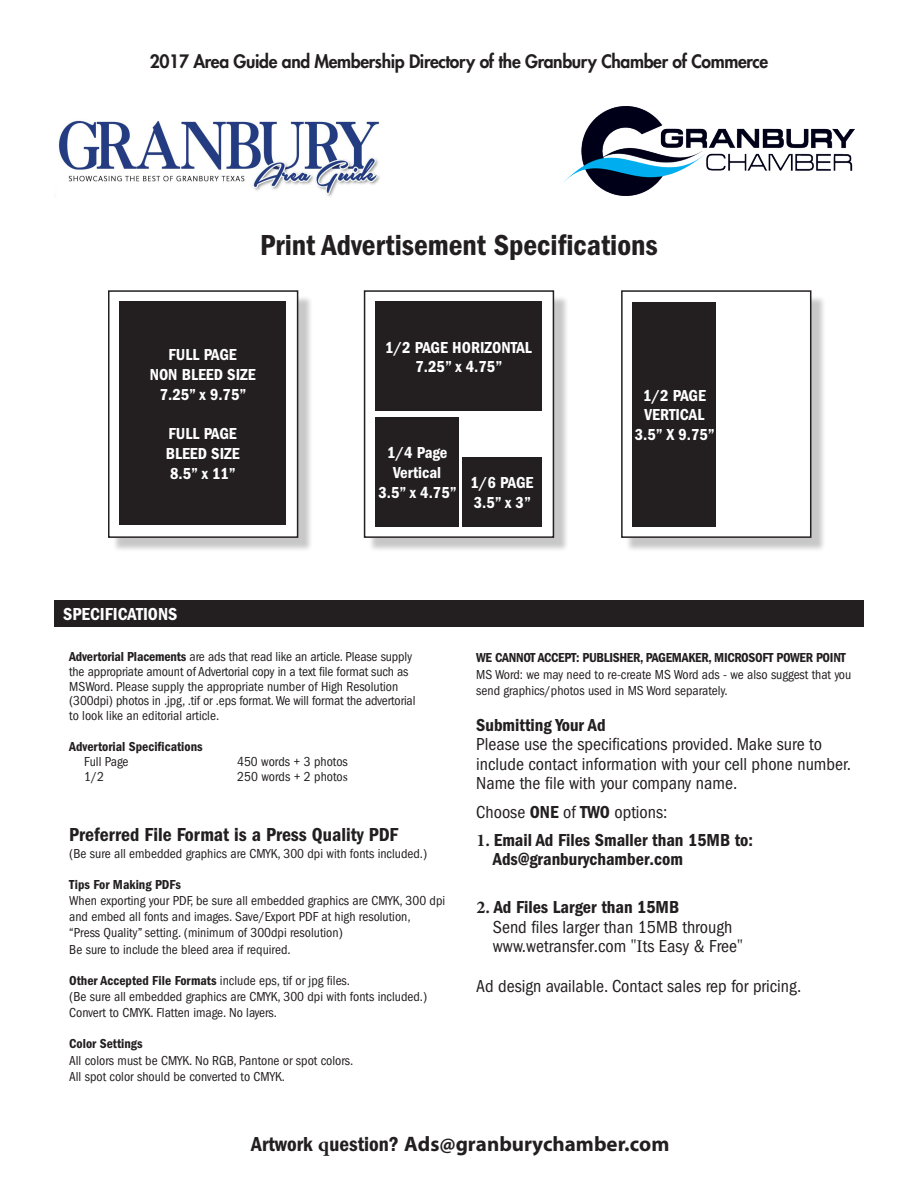
<style>
.page{position:relative;width:918px;height:1188px;background:#fff}
.page>*{position:absolute;margin:0;border:0;box-sizing:border-box;transform-origin:0 0}
.t1{font:600 condensed 30px "Franklin Gothic";color:#231f20}
.t2{font:700 21px "Myriad Pro";color:#231f20}
.t3{font:600 condensed 19.5px "Franklin Gothic";color:#231f20}
.t4{font:condensed 18px/19.5px "Franklin Gothic";color:#231f20}
.t5{font:600 condensed 18px/19px "Franklin Gothic";color:#231f20}
.t6{font:800 18px "Futura";letter-spacing:-.02em;color:#231f20}
.t7{font:600 condensed 18px "Franklin Gothic";color:#fff}
.t8{font:600 condensed 16.5px "Franklin Gothic";color:#fff}
.t9{font:condensed 13.5px/14.7px "Franklin Gothic";color:#231f20}
.t10{font:600 condensed 13.5px "Franklin Gothic";letter-spacing:-.01em;color:#231f20}
.s1{font-weight:600}
.s2{font-family:"Minion Pro";font-stretch:normal}
.s3{font-family:"Minion Pro";font-weight:700;font-stretch:normal}
.s4{font-family:"Franklin Gothic";font-weight:600;font-stretch:condensed}
.s5{font-family:"Minion Pro"}
</style>
<div class="page">
<div style="left:368px;top:295px;width:201px;height:257px;background:#231f20;opacity:.25"></div>
<div style="left:365px;top:291px;width:188px;height:246px;background:#fff"></div>
<div style="left:364px;top:290px;width:190px;height:248px;border:2px solid #231f20"></div>
<div style="left:54px;top:600px;width:810px;height:26px;background:#231f20"></div>
<img style="left:565px;top:106px;width:290px;height:89px">
<img style="left:58px;top:120px;width:322px;height:77px">
<div style="left:375px;top:302px;width:167px;height:109px;background:#231f20"></div>
<div style="left:113px;top:295px;width:200px;height:257px;background:#231f20;opacity:.25"></div>
<div style="left:109px;top:291px;width:189px;height:246px;background:#fff"></div>
<div style="left:108px;top:290px;width:190px;height:248px;border:2px solid #231f20"></div>
<div style="left:120px;top:302px;width:166px;height:223px;background:#231f20"></div>
<div style="left:375px;top:417px;width:84px;height:109px;background:#231f20"></div>
<div style="left:462px;top:457px;width:80px;height:69px;background:#231f20"></div>
<div style="left:626px;top:295px;width:200px;height:257px;background:#231f20;opacity:.25"></div>
<div style="left:622px;top:291px;width:189px;height:246px;background:#fff"></div>
<div style="left:621px;top:290px;width:190px;height:248px;border:2px solid #231f20"></div>
<div style="left:633px;top:302px;width:83px;height:225px;background:#231f20"></div>
<p class="t6" style="left:150px;top:50px;width:620px">2017 Area Guide and Membership Directory of the Granbury Chamber of Commerce</p>
<p class="t1" style="left:260px;top:228px;width:399px">Print Advertisement Specifications</p>
<p class="t8" style="left:169px;top:345px;width:70px">FULL PAGE</p>
<p class="t8" style="left:150px;top:365px;width:107px">NON BLEED SIZE</p>
<p class="t8" style="left:160px;top:385px;width:88px">7.25” x 9.75”</p>
<p class="t8" style="left:169px;top:425px;width:70px">FULL PAGE</p>
<p class="t8" style="left:166px;top:444px;width:75px">BLEED SIZE</p>
<p class="t8" style="left:170px;top:464px;width:67px">8.5” x 11”</p>
<p class="t8" style="left:385px;top:338px;width:148px">1/2 PAGE HORIZONTAL</p>
<p class="t8" style="left:416px;top:358px;width:88px">7.25” x 4.75”</p>
<p class="t8" style="left:387px;top:443px;width:62px">1/4 Page</p>
<p class="t8" style="left:393px;top:463px;width:50px">Vertical</p>
<p class="t8" style="left:378px;top:483px;width:80px">3.5” x 4.75”</p>
<p class="t8" style="left:471px;top:473px;width:64px">1/6 PAGE</p>
<p class="t8" style="left:474px;top:493px;width:59px">3.5” x 3”</p>
<p class="t8" style="left:643px;top:386px;width:64px">1/2 PAGE</p>
<p class="t8" style="left:645px;top:405px;width:61px">VERTICAL</p>
<p class="t8" style="left:635px;top:425px;width:82px">3.5” X 9.75”</p>
<p class="t7" style="left:63px;top:604px;width:116px">SPECIFICATIONS</p>
<p class="t9" style="left:69px;top:650px;width:344px"><span class="s1">Advertorial Placements</span> are ads that read like an article. Please supply the appropriate amount of Advertorial copy in a text file format such as</p>
<p class="t9" style="left:69px;top:679px;width:348px">MSWord. Please supply the appropriate number of High Resolution (300dpi) photos in .jpg, .tif or .eps format. We will format the advertorial to look like an editorial article.</p>
<p class="t10" style="left:69px;top:739px;width:135px">Advertorial Specifications</p>
<p class="t9" style="left:84px;top:755px;width:46px">Full Page</p>
<p class="t9" style="left:237px;top:755px;width:112px">450 words + 3 photos<br>250 words + 2 photo<span class="s2">s</span></p>
<p class="t3" style="left:69px;top:824px;width:331px">Preferred File Format is a Press Quality PDF</p>
<p class="t9" style="left:69px;top:846px;width:360px">(Be sure all embedded graphics are CMYK, 300 dpi with fonts included.)</p>
<p class="t10" style="left:69px;top:877px;width:113px">Tips For Making PDFs</p>
<p class="t9" style="left:69px;top:893px;width:378px;line-height:16.2px">When exporting your PDF, be sure all embedded graphics are CMYK, 300 dpi and embed all fonts and images. Save/Export PDF at high resolution,<br>“Press Quality” setting. (minimum of 300dpi resolution)</p>
<p class="t9" style="left:69px;top:942px;width:223px">Be sure to include the bleed area if required.</p>
<p class="t9" style="left:69px;top:973px;width:282px"><span class="s1">Other Accepted File Formats</span> include eps, tif or jpg files.</p>
<p class="t9" style="left:69px;top:989px;width:360px">(Be sure all embedded graphics are CMYK, 300 dpi with fonts included.)</p>
<p class="t9" style="left:69px;top:1005px;width:209px">Convert to CMYK. Flatten image. No layers.</p>
<p class="t10" style="left:69px;top:1036px;width:75px">Color Settings</p>
<p class="t9" style="left:69px;top:1053px;width:286px">All colors must be CMYK. No RGB, Pantone or spot colors.</p>
<p class="t9" style="left:69px;top:1069px;width:217px">All spot color should be converted to CMYK.</p>
<p class="t10" style="left:476px;top:650px;width:371px">WE CANNOT ACCEPT: PUBLISHER, PAGEMAKER, MICROSOFT POWER POINT</p>
<p class="t9" style="left:476px;top:666px;width:377px;line-height:16.2px">MS Word: we may need to re-create MS Word ads - we also suggest that you send graphics/photos used in MS Word separately.</p>
<p class="t5" style="left:476px;top:715px;width:131px">Submitting Your Ad</p>
<p class="t4" style="left:476px;top:735px;width:376px">Please use the specifications provided. Make sure to include contact information with your cell phone number.<br>Name the file with your company name.</p>
<p class="t4" style="left:476px;top:802px;width:193px">Choose <span class="s1">ONE</span> of <span class="s1">TWO</span> options:</p>
<p class="t5" style="left:493px;top:831px;width:262px;text-indent:-16px"><span class="s3">1.</span> Email Ad Files Smaller than 15MB to:<br>Ads@granburychamber.com</p>
<p class="t4" style="left:493px;top:898px;width:252px;text-indent:-16px"><span class="s3">2.</span> <span class="s1">Ad Files Larger than 15MB<br></span>Send files larger than 15MB through www.wetransfer.com <span class="s2">"I</span>ts Easy &amp; Free<span class="s2">"</span></p>
<p class="t4" style="left:476px;top:976px;width:327px">Ad design available. Contact sales rep for pricing.</p>
<p class="t2" style="left:251px;top:1130px;width:420px"><span class="s4">Artwork</span> <span class="s5">q</span><span class="s4">uestion?</span> Ads@granburychamber.com</p>
</div>
